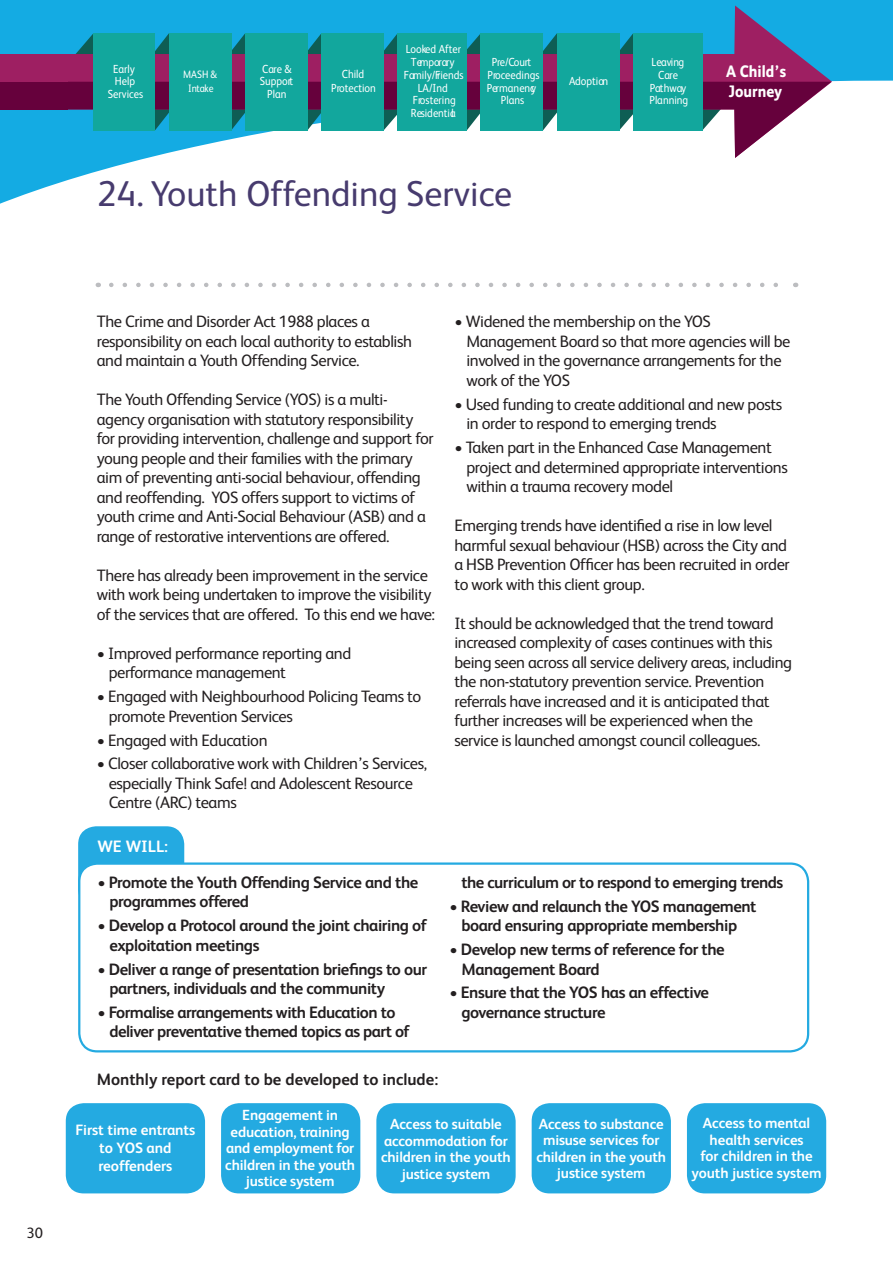
<style>
.page{position:relative;width:893px;height:1263px;background:#fff}
.page>*{position:absolute;margin:0;border:0;box-sizing:border-box;transform-origin:0 0}
.t1{font:36px "FS Albert";color:#473b6e}
.t2{font:800 16.65px/19.5px "FS Albert";color:#fff;scale:.9 1}
.t3{font:16.5px/19.5px "FS Albert";letter-spacing:-.025em;color:#231f20}
.t4{font:700 16.5px/19.5px "FS Albert";letter-spacing:-.025em;color:#231f20}
.t5{font:700 16.5px "FS Albert";color:#231f20}
.t6{font:700 16.5px "FS Albert";color:#fff}
.t7{font:700 15px/18px "FS Albert";letter-spacing:-.005em;color:#fff;text-align:center}
.t8{font:15px "FS Albert";color:#231f20}
.t9{font:700 14.7px/16.5px "FS Albert";letter-spacing:-.01em;color:#fff;text-align:center}
.t10{font:11.7px/12.8px "FS Albert";color:#fff;text-align:center;scale:.9 1}
.t11{font:10.8px/13.6px "FS Albert";color:#fff;text-align:center;scale:.9 1}
.s1{font-weight:400}
</style>
<div class="page">
<svg style="left:0;top:0;width:893px;height:204px"></svg>
<div style="left:687px;top:1103px;width:139px;height:90px;background:#24aae1;border-radius:18px"></div>
<div style="left:532px;top:1103px;width:139px;height:90px;background:#24aae1;border-radius:18px"></div>
<div style="left:376px;top:1103px;width:140px;height:90px;background:#24aae1;border-radius:18px"></div>
<div style="left:221px;top:1103px;width:139px;height:90px;background:#24aae1;border-radius:18px"></div>
<svg style="left:111px;top:283px;width:667px;height:4px"></svg>
<div style="left:66px;top:1103px;width:139px;height:90px;background:#24aae1;border-radius:18px"></div>
<div style="left:78px;top:826px;width:106px;height:82px;background:#24aae1;border-radius:18px"></div>
<div style="left:79px;top:863px;width:729px;height:188px;background:#fff;border-radius:18px"></div>
<div style="left:78px;top:862px;width:731px;height:190px;border:2px solid #24aae1;border-radius:18px"></div>
<svg style="left:58px;top:6px;width:774px;height:152px;background:#3486be"></svg>
<svg style="left:58px;top:82px;width:773px;height:76px"></svg>
<div style="left:93px;top:33px;width:62px;height:97px;background:#12a79d"></div>
<div style="left:169px;top:33px;width:62px;height:97px;background:#12a79d"></div>
<div style="left:245px;top:33px;width:63px;height:97px;background:#12a79d"></div>
<div style="left:321px;top:33px;width:63px;height:97px;background:#12a79d"></div>
<div style="left:398px;top:33px;width:69px;height:97px;background:#12a79d"></div>
<div style="left:481px;top:33px;width:62px;height:97px;background:#12a79d"></div>
<div style="left:557px;top:33px;width:62px;height:97px;background:#12a79d"></div>
<div style="left:633px;top:33px;width:69px;height:97px;background:#12a79d"></div>
<div style="left:0;top:54px;width:67px;height:28px;background:#9e1f62"></div>
<div style="left:0;top:82px;width:67px;height:27px;background:#66013c"></div>
<p class="t10" style="left:108px;top:62px;width:41px">Early<br>Help<br>Services</p>
<p class="t11" style="left:183px;top:67px;width:39px">MASH &amp;<br>Intake</p>
<p class="t10" style="left:260px;top:62px;width:39px">Care &amp;<br>Support<br>Plan</p>
<p class="t10" style="left:331px;top:67px;width:51px;line-height:13.6px">Child<br>Protection</p>
<p class="t10" style="left:404px;top:42px;width:68px">Looked After<br>Temporary<br>Family/Friends<br>LA/Ind<br>Frostering<br>Residential</p>
<p class="t10" style="left:487px;top:55px;width:60px">Pre/Court<br>Proceedings<br>Permanency<br>Plans</p>
<h1 class="t1" style="left:97px;top:170px;width:417px">24. Youth Offending Service</h1>
<p class="t10" style="left:569px;top:74px;width:45px">Adoption</p>
<p class="t10" style="left:649px;top:55px;width:45px">Leaving<br>Care<br>Pathway<br>Planning</p>
<p class="t2" style="left:726px;top:61px;width:68px">A Child’s<br>Journey</p>
<p class="t8" style="left:27px;top:1223px;width:18px">30</p>
<p class="t3" style="left:97px;top:311px;width:317px">The Crime and Disorder Act 1988 places a responsibility on each local authority to establish and maintain a Youth Offending Service.</p>
<p class="t3" style="left:97px;top:389px;width:338px">The Youth Offending Service (YOS) is a multi&shy;agency organisation with statutory responsibility for providing intervention, challenge and support for young people and their families with the primary aim of preventing anti-social behaviour, offending and reoffending. YOS offers support to victims of youth crime and Anti-Social Behaviour (ASB) and a range of restorative interventions are offered.</p>
<p class="t3" style="left:97px;top:565px;width:340px">There has already been improvement in the service with work being undertaken to improve the visibility of the services that are offered. To this end we have:</p>
<p class="t3" style="left:109px;top:643px;width:244px;text-indent:-12px">• Improved performance reporting and performance management</p>
<p class="t3" style="left:109px;top:686px;width:314px;text-indent:-12px">• Engaged with Neighbourhood Policing Teams to promote Prevention Services</p>
<p class="t3" style="left:97px;top:729px;width:172px">• Engaged with Education</p>
<p class="t3" style="left:109px;top:753px;width:320px;text-indent:-12px">• Closer collaborative work with Children’s Services, especially Think Safe! and Adolescent Resource<br>Centre (ARC) teams</p>
<p class="t6" style="left:97px;top:835px;width:72px">WE WILL:</p>
<p class="t4" style="left:109px;top:872px;width:311px;text-indent:-12px"><span class="s1">•</span> Promote the Youth Offending Service and the programmes offered</p>
<p class="t4" style="left:109px;top:915px;width:319px;text-indent:-12px"><span class="s1">•</span> Develop a Protocol around the joint chairing of exploitation meetings</p>
<p class="t4" style="left:109px;top:958px;width:319px;text-indent:-12px"><span class="s1">•</span> Deliver a range of presentation briefings to our partners, individuals and the community</p>
<p class="t4" style="left:109px;top:1002px;width:302px;text-indent:-12px"><span class="s1">•</span> Formalise arrangements with Education to deliver preventative themed topics as part of</p>
<p class="t3" style="left:466px;top:311px;width:326px;text-indent:-12px">• Widened the membership on the YOS Management Board so that more agencies will be involved in the governance arrangements for the work of the YOS</p>
<p class="t3" style="left:466px;top:393px;width:317px;text-indent:-12px">• Used funding to create additional and new posts in order to respond to emerging trends</p>
<p class="t3" style="left:466px;top:437px;width:323px;text-indent:-12px">• Taken part in the Enhanced Case Management project and determined appropriate interventions within a trauma recovery model</p>
<p class="t3" style="left:454px;top:515px;width:337px">Emerging trends have identified a rise in low level harmful sexual behaviour (HSB) across the City and a HSB Prevention Officer has been recruited in order to work with this client group.</p>
<p class="t3" style="left:454px;top:612px;width:339px">It should be acknowledged that the trend toward increased complexity of cases continues with this being seen across all service delivery areas, including the non-statutory prevention service. Prevention referrals have increased and it is anticipated that further increases will be experienced when the service is launched amongst council colleagues.</p>
<p class="t4" style="left:461px;top:872px;width:323px">the curriculum or to respond to emerging trends</p>
<p class="t4" style="left:449px;top:896px;width:309px;text-align:center"><span class="s1">•</span> Review and relaunch the YOS management board ensuring appropriate membership</p>
<p class="t4" style="left:461px;top:939px;width:265px;text-indent:-12px"><span class="s1">•</span> Develop new terms of reference for the<br>Management Board</p>
<p class="t4" style="left:461px;top:982px;width:249px;text-indent:-12px"><span class="s1">•</span> Ensure that the YOS has an effective governance structure</p>
<p class="t5" style="left:97px;top:1068px;width:343px">Monthly report card to be developed to include:</p>
<p class="t7" style="left:75px;top:1121px;width:121px">First time entrants to YOS and reoffenders</p>
<p class="t9" style="left:225px;top:1106px;width:131px">Engagement in education, training and employment for children in the youth justice system</p>
<p class="t9" style="left:381px;top:1115px;width:131px">Access to suitable accommodation for children in the youth justice system</p>
<p class="t9" style="left:536px;top:1115px;width:131px">Access to substance misuse services for children in the youth justice system</p>
<p class="t9" style="left:692px;top:1114px;width:132px">Access to mental health services<br>for children in the youth justice system</p>
</div>
